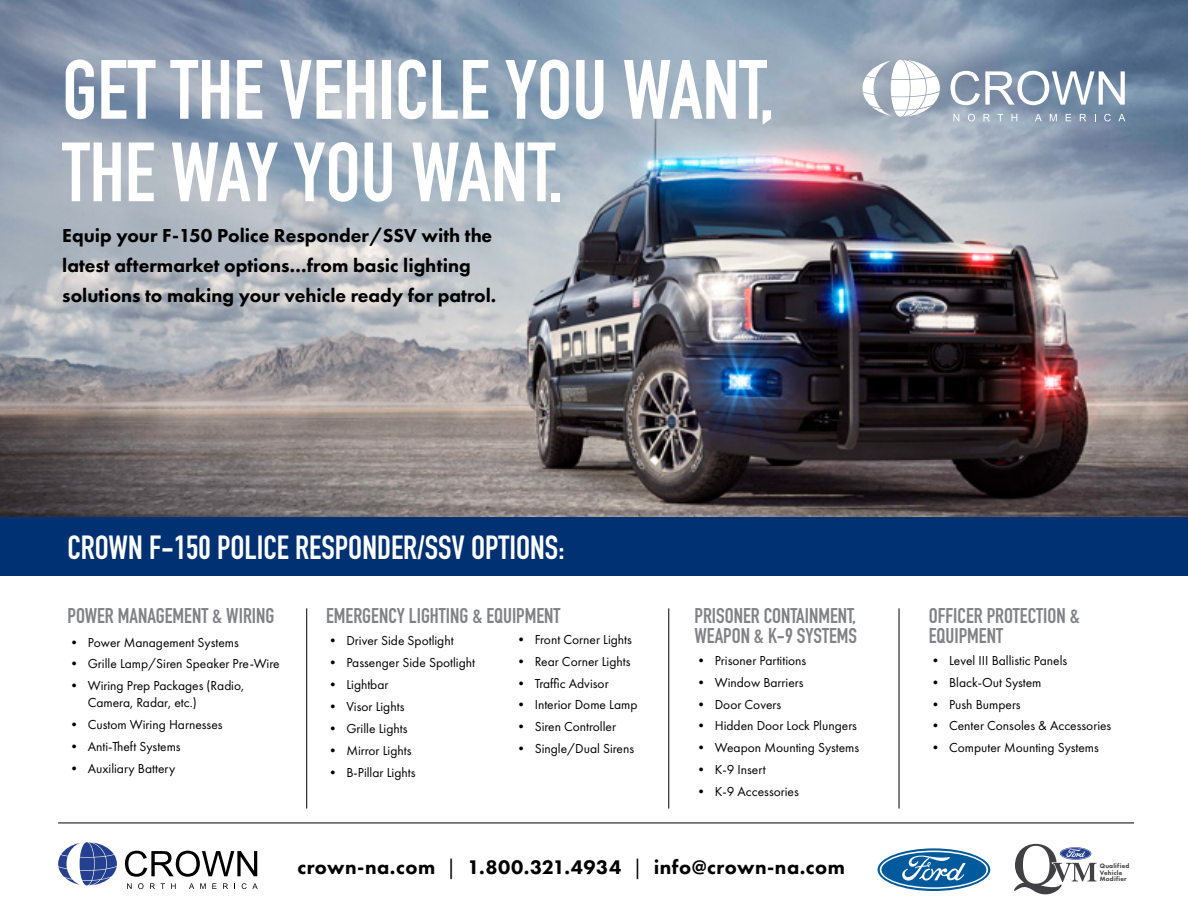
<style>
.page{position:relative;width:1188px;height:918px;background:#fff}
.page>*{position:absolute;margin:0;border:0;box-sizing:border-box;transform-origin:0 0}
.t1{font:700 82.5px/82.5px "DIN Condensed";color:#fff}
.t2{font:700 33px "DIN Condensed";color:#fff}
.t3{font:700 21px/19.5px "DIN Condensed";color:#808285}
.t4{font:800 20.4px "Futura PT";letter-spacing:.025em;color:#000}
.t5{font:800 19.5px/30px "Futura PT";color:#000}
.t6{font:13.5px/16.5px "Futura PT";color:#000}
.t7{font:800 6.6px/6.9px "Futura PT";letter-spacing:.025em;color:#414042}
.s1{font-weight:400}
</style>
<div class="page">
<img style="left:0;top:0;width:1188px;height:518px">
<svg style="left:878px;top:848px;width:112px;height:43px"></svg>
<svg style="left:880px;top:851px;width:108px;height:38px"></svg>
<div style="left:881px;top:852px;width:105px;height:35px;background:#005a9c;border-radius:50%"></div>
<svg style="left:902px;top:856px;width:64px;height:25px"></svg>
<div style="left:0;top:518px;width:1188px;height:58px;background:#003173"></div>
<svg style="left:127px;top:883px;width:5px;height:6px"></svg>
<svg style="left:138px;top:883px;width:5px;height:6px"></svg>
<svg style="left:150px;top:883px;width:5px;height:6px"></svg>
<svg style="left:161px;top:883px;width:4px;height:6px"></svg>
<svg style="left:171px;top:883px;width:5px;height:6px"></svg>
<svg style="left:189px;top:883px;width:5px;height:6px"></svg>
<svg style="left:200px;top:883px;width:6px;height:6px"></svg>
<svg style="left:212px;top:883px;width:5px;height:6px"></svg>
<svg style="left:223px;top:883px;width:5px;height:6px"></svg>
<svg style="left:242px;top:883px;width:16px;height:6px"></svg>
<svg style="left:125px;top:851px;width:132px;height:26px"></svg>
<svg style="left:58px;top:842px;width:59px;height:43px"></svg>
<hr style="left:306px;top:608px;width:1px;height:200px;background:#000">
<hr style="left:669px;top:608px;width:1px;height:200px;background:#000">
<hr style="left:899px;top:608px;width:1px;height:200px;background:#000">
<hr style="left:58px;top:823px;width:1076px;height:1px;background:#000">
<svg style="left:953px;top:114px;width:6px;height:7px"></svg>
<svg style="left:968px;top:114px;width:7px;height:7px"></svg>
<svg style="left:983px;top:114px;width:7px;height:7px"></svg>
<svg style="left:997px;top:114px;width:6px;height:7px"></svg>
<svg style="left:1012px;top:114px;width:5px;height:7px"></svg>
<svg style="left:1035px;top:114px;width:7px;height:7px"></svg>
<svg style="left:1050px;top:114px;width:7px;height:7px"></svg>
<svg style="left:1066px;top:114px;width:5px;height:7px"></svg>
<svg style="left:1080px;top:114px;width:6px;height:7px"></svg>
<svg style="left:1104px;top:114px;width:7px;height:7px"></svg>
<svg style="left:1118px;top:114px;width:7px;height:7px"></svg>
<svg style="left:951px;top:71px;width:174px;height:34px"></svg>
<svg style="left:863px;top:60px;width:77px;height:57px"></svg>
<svg style="left:1014px;top:844px;width:83px;height:51px"></svg>
<h1 class="t1" style="left:62px;top:48px;width:714px">GET THE VEHICLE YOU WANT,<br>THE WAY YOU WANT.</h1>
<h3 class="t5" style="left:62px;top:220px;width:436px">Equip your F-150 Police Responder/SSV with the latest aftermarket options…from basic lighting solutions to making your vehicle ready for patrol.</h3>
<h2 class="t2" style="left:68px;top:525px;width:498px">CROWN F-150 POLICE RESPONDER/SSV OPTIONS:</h2>
<h3 class="t3" style="left:68px;top:606px;width:209px">POWER MANAGEMENT &amp; WIRING</h3>
<p class="t6" style="left:68px;top:634px;width:173px">• Power Management Systems</p>
<p class="t6" style="left:68px;top:656px;width:214px">• Grille Lamp/Siren Speaker Pre-Wire</p>
<p class="t6" style="left:88px;top:678px;width:158px;text-indent:-20px">• Wiring Prep Packages (Radio,<br>Camera, Radar, etc.)</p>
<p class="t6" style="left:68px;top:716px;width:157px">• Custom Wiring Harnesses</p>
<p class="t6" style="left:68px;top:738px;width:115px">• Anti-Theft Systems</p>
<p class="t6" style="left:68px;top:760px;width:109px">• Auxiliary Battery</p>
<h3 class="t3" style="left:326px;top:606px;width:236px">EMERGENCY LIGHTING &amp; EQUIPMENT</h3>
<p class="t6" style="left:326px;top:632px;width:129px">• Driver Side Spotlight</p>
<p class="t6" style="left:326px;top:654px;width:150px">• Passenger Side Spotlight</p>
<p class="t6" style="left:326px;top:676px;width:64px">• Lightbar</p>
<p class="t6" style="left:326px;top:698px;width:80px">• Visor Lights</p>
<p class="t6" style="left:326px;top:720px;width:83px">• Grille Lights</p>
<p class="t6" style="left:326px;top:742px;width:87px">• Mirror Lights</p>
<p class="t6" style="left:326px;top:764px;width:91px">• B-Pillar Lights</p>
<p class="t6" style="left:514px;top:631px;width:119px">• Front Corner Lights</p>
<p class="t6" style="left:514px;top:653px;width:117px">• Rear Corner Lights</p>
<p class="t6" style="left:514px;top:675px;width:96px">• Traffic Advisor</p>
<p class="t6" style="left:514px;top:697px;width:125px">• Interior Dome Lamp</p>
<p class="t6" style="left:514px;top:718px;width:103px">• Siren Controller</p>
<p class="t6" style="left:514px;top:740px;width:121px">• Single/Dual Sirens</p>
<h3 class="t3" style="left:694px;top:606px;width:164px">PRISONER CONTAINMENT,<br>WEAPON &amp; K-9 SYSTEMS</h3>
<p class="t6" style="left:694px;top:652px;width:113px">• Prisoner Partitions</p>
<p class="t6" style="left:694px;top:674px;width:111px">• Window Barriers</p>
<p class="t6" style="left:694px;top:696px;width:88px">• Door Covers</p>
<p class="t6" style="left:694px;top:718px;width:164px">• Hidden Door Lock Plungers</p>
<p class="t6" style="left:694px;top:739px;width:166px">• Weapon Mounting Systems</p>
<p class="t6" style="left:694px;top:761px;width:73px">• K-9 Insert</p>
<p class="t6" style="left:694px;top:783px;width:106px">• K-9 Accessories</p>
<h3 class="t4" style="left:297px;top:855px;width:549px">crown-na.com <span class="s1">|</span> 1.800.321.4934 <span class="s1">|</span> info@crown-na.com</h3>
<h3 class="t3" style="left:929px;top:606px;width:152px">OFFICER PROTECTION &amp;<br>EQUIPMENT</h3>
<p class="t6" style="left:929px;top:652px;width:140px">• Level III Ballistic Panels</p>
<p class="t6" style="left:929px;top:674px;width:114px">• Black-Out System</p>
<p class="t6" style="left:929px;top:696px;width:93px">• Push Bumpers</p>
<p class="t6" style="left:929px;top:718px;width:184px">• Center Consoles &amp; Accessories</p>
<p class="t6" style="left:929px;top:739px;width:172px">• Computer Mounting Systems</p>
<p class="t7" style="left:1100px;top:862px;width:31px">Qualified<br>Vehicle<br>Modifier</p>
</div>
